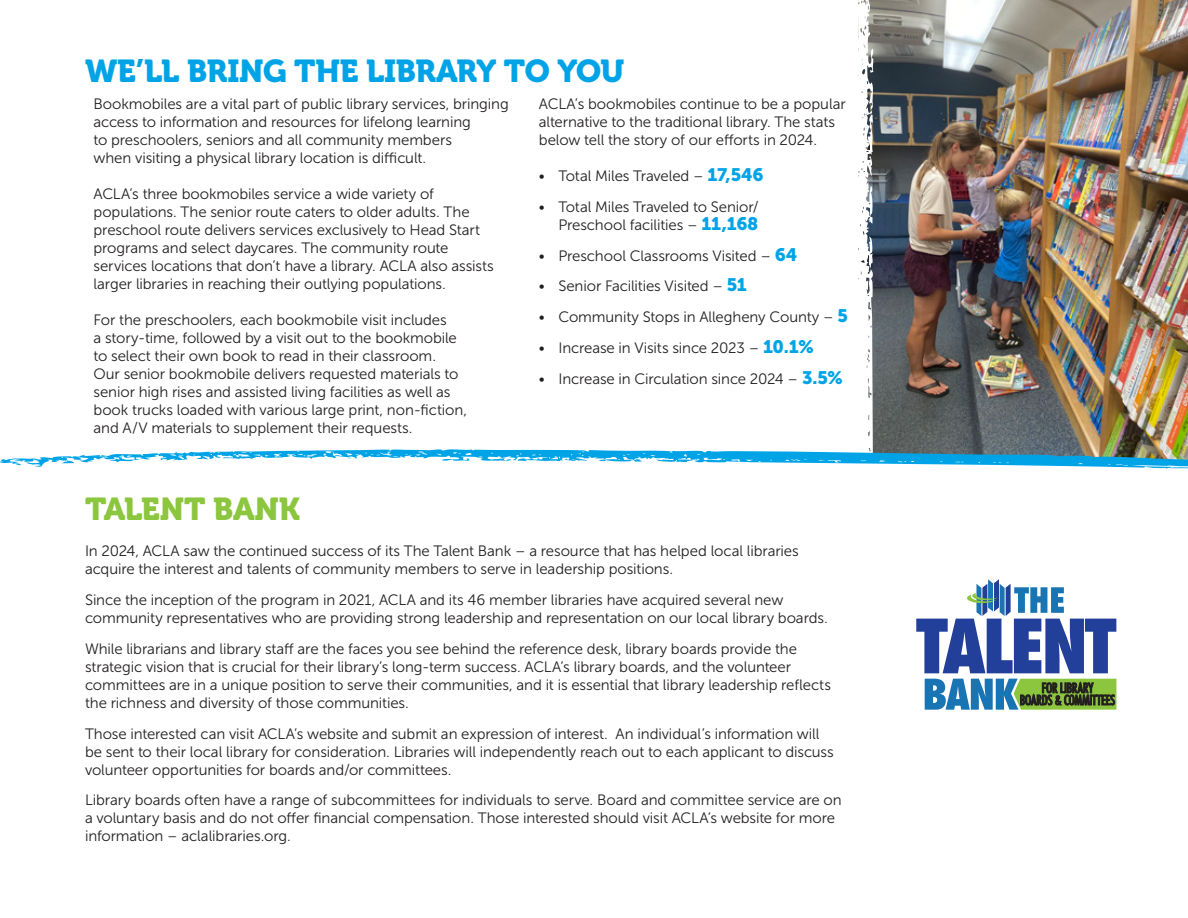
<style>
.page{position:relative;width:1188px;height:918px;background:#fff}
.page>*{position:absolute;margin:0;border:0;box-sizing:border-box;transform-origin:0 0}
.Headline_32{font:31.5px "Museo 900";letter-spacing:-.02em;color:#00a4e6}
.Headline_32-2{font:31.5px "Museo 900";letter-spacing:-.01em;color:#8bc63e}
.Body{font:15px/18px "Museo Sans 300";letter-spacing:-.005em;color:#231f20}
.s1{font-family:"Museo Sans 900";font-size:18px;color:#00a4e6}
</style>
<div class="page">
<img style="left:0;top:0;width:1188px;height:710px">
<img style="left:0;top:372px;width:17px;height:44px">
<p class="Headline_32" style="left:85px;top:53px;width:541px">WE’LL BRING THE LIBRARY TO YOU</p>
<p class="Body" style="left:94px;top:95px;width:417px">Bookmobiles are a vital part of public library services, bringing access to information and resources for lifelong learning<br>to preschoolers, seniors and all community members<br>when visiting a physical library location is difficult.</p>
<p class="Body" style="left:94px;top:185px;width:402px">ACLA’s three bookmobiles service a wide variety of populations. The senior route caters to older adults. The preschool route delivers services exclusively to Head Start programs and select daycares. The community route services locations that don’t have a library. ACLA also assists larger libraries in reaching their outlying populations.</p>
<p class="Body" style="left:94px;top:311px;width:375px">For the preschoolers, each bookmobile visit includes<br>a story-time, followed by a visit out to the bookmobile to select their own book to read in their classroom.<br>Our senior bookmobile delivers requested materials to senior high rises and assisted living facilities as well as book trucks loaded with various large print, non-fiction, and A/V materials to supplement their requests.</p>
<p class="Body" style="left:539px;top:95px;width:308px">ACLA’s bookmobiles continue to be a popular alternative to the traditional library. The stats below tell the story of our efforts in 2024.</p>
<p class="Body" style="left:539px;top:167px;width:226px">• Total Miles Traveled – <span class="s1">17,546</span></p>
<p class="Body" style="left:539px;top:198px;width:221px;text-align:right">• Total Miles Traveled to Senior/<br>Preschool facilities – <span class="s1">11,168</span></p>
<p class="Body" style="left:539px;top:247px;width:260px">• Preschool Classrooms Visited – <span class="s1">64</span></p>
<p class="Body" style="left:539px;top:277px;width:209px">• Senior Facilities Visited – <span class="s1">51</span></p>
<p class="Body" style="left:539px;top:308px;width:311px">• Community Stops in Allegheny County – <span class="s1">5</span></p>
<p class="Body" style="left:539px;top:339px;width:276px">• Increase in Visits since 2023 – <span class="s1">10.1%</span></p>
<p class="Body" style="left:539px;top:370px;width:305px">• Increase in Circulation since 2024 – <span class="s1">3.5%</span></p>
<p class="Headline_32-2" style="left:85px;top:491px;width:216px">TALENT BANK</p>
<p class="Body" style="left:85px;top:542px;width:715px">In 2024, ACLA saw the continued success of its The Talent Bank – a resource that has helped local libraries acquire the interest and talents of community members to serve in leadership positions.</p>
<p class="Body" style="left:85px;top:591px;width:744px">Since the inception of the program in 2021, ACLA and its 46 member libraries have acquired several new community representatives who are providing strong leadership and representation on our local library boards.</p>
<p class="Body" style="left:85px;top:640px;width:748px">While librarians and library staff are the faces you see behind the reference desk, library boards provide the strategic vision that is crucial for their library’s long-term success. ACLA’s library boards, and the volunteer committees are in a unique position to serve their communities, and it is essential that library leadership reflects the richness and diversity of those communities.</p>
<p class="Body" style="left:85px;top:724px;width:750px">Those interested can visit ACLA’s website and submit an expression of interest. An individual’s information will be sent to their local library for consideration. Libraries will independently reach out to each applicant to discuss volunteer opportunities for boards and/or committees.</p>
<p class="Body" style="left:85px;top:791px;width:758px">Library boards often have a range of subcommittees for individuals to serve. Board and committee service are on a voluntary basis and do not offer financial compensation. Those interested should visit ACLA’s website for more information – aclalibraries.org.</p>
</div>
